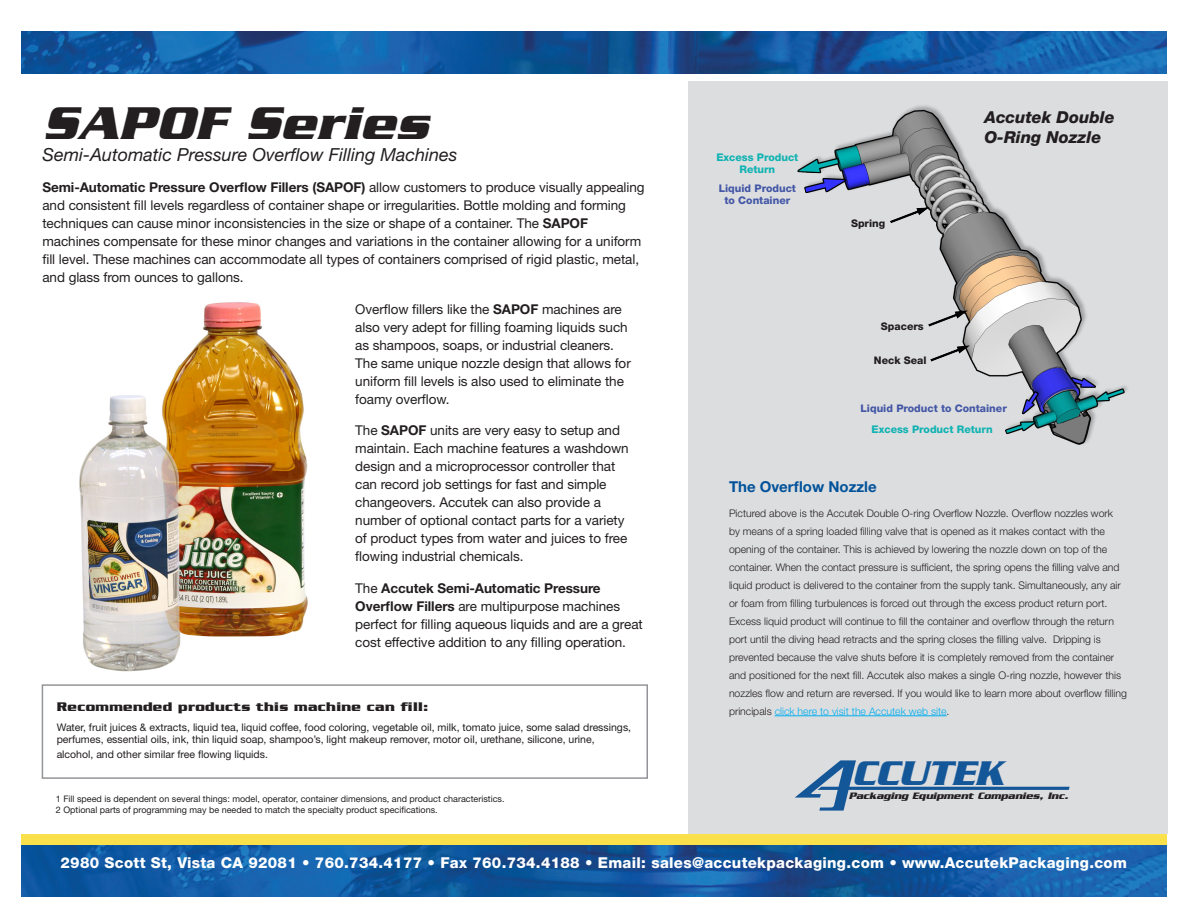
<style>
.page{position:relative;width:1188px;height:918px;background:#fff}
.page>*{position:absolute;margin:0;border:0;box-sizing:border-box;transform-origin:0 0}
.t1{font:italic 700 49.5px "Serpentine";letter-spacing:.01em;color:#231f20}
.t2{font:italic 700 37.05px "Serpentine";color:#145798}
.t3{font:italic 18px "Helvetica Neue";color:#231f20}
.t4{font:italic 800 16.5px/19.8px "Helvetica Neue";color:#221e1f}
.t5{font:800 15px "Helvetica Neue";letter-spacing:.02em;color:#fff}
.t6{font:700 15px "Helvetica Neue";color:#01529a}
.t7{font:13.5px/18px "Helvetica Neue";letter-spacing:-.005em;color:#221e1f}
.t8{font:700 13.5px "Serpentine";letter-spacing:.025em;color:#231f20}
.t9{font:300 10.5px/18px "Helvetica Neue";color:#221e1f}
.t10{font:10.5px/12.6px "Helvetica Neue";color:#221e1f}
.t11{font:800 10.5px/12.6px "Helvetica Neue";color:#4357a6;text-align:center}
.t12{font:800 10.5px/12.6px "Helvetica Neue";color:#10b3b2;text-align:center}
.t13{font:800 10.5px "Helvetica Neue";color:#221e1f}
.t14{font:italic 700 10.05px "Serpentine";color:#231f20}
.t15{font:9px "Helvetica Neue";color:#231f20}
.s1{font-weight:700}
.s2{color:#00aeef}
</style>
<div class="page">
<div style="left:688px;top:81px;width:480px;height:752px;background:#dcdddf"></div>
<div style="left:42px;top:684px;width:606px;height:95px;border:2px solid #939598"></div>
<img style="left:21px;top:32px;width:1146px;height:42px">
<img style="left:21px;top:844px;width:1146px;height:53px">
<div style="left:21px;top:834px;width:1146px;height:10px;background:#fae14c"></div>
<img style="left:79px;top:302px;width:229px;height:370px">
<img style="left:797px;top:105px;width:331px;height:340px">
<hr style="left:775px;top:716px;width:172px;height:1px;background:#00aeef">
<svg style="left:795px;top:760px;width:275px;height:51px"></svg>
<p class="t1" style="left:42px;top:94px;width:388px">SAPOF Series</p>
<p class="t3" style="left:42px;top:143px;width:417px">Semi-Automatic Pressure Overflow Filling Machines</p>
<p class="t7" style="left:42px;top:178px;width:604px"><span class="s1">Semi-Automatic Pressure Overflow Fillers (SAPOF)</span> allow customers to produce visually appealing and consistent fill levels regardless of container shape or irregularities. Bottle molding and forming techniques can cause minor inconsistencies in the size or shape of a container. The <span class="s1">SAPOF </span>machines compensate for these minor changes and variations in the container allowing for a uniform fill level. These machines can accommodate all types of containers comprised of rigid plastic, metal, and glass from ounces to gallons.</p>
<p class="t7" style="left:355px;top:300px;width:277px">Overflow fillers like the <span class="s1">SAPOF</span> machines are also very adept for filling foaming liquids such as shampoos, soaps, or industrial cleaners.<br>The same unique nozzle design that allows for uniform fill levels is also used to eliminate the foamy overflow.</p>
<p class="t7" style="left:355px;top:421px;width:275px">The <span class="s1">SAPOF</span> units are very easy to setup and maintain. Each machine features a washdown design and a microprocessor controller that can record job settings for fast and simple changeovers. Accutek can also provide a number of optional contact parts for a variety of product types from water and juices to free flowing industrial chemicals.</p>
<p class="t7" style="left:355px;top:579px;width:289px">The <span class="s1">Accutek Semi-Automatic Pressure Overflow Fillers</span> are multipurpose machines perfect for filling aqueous liquids and are a great cost effective addition to any filling operation.</p>
<h3 class="t8" style="left:57px;top:699px;width:373px">Recommended products this machine can fill:</h3>
<h3 class="t10" style="left:57px;top:721px;width:576px">Water, fruit juices &amp; extracts, liquid tea, liquid coffee, food coloring, vegetable oil, milk, tomato juice, some salad dressings, perfumes, essential oils, ink, thin liquid soap, shampoo’s, light makeup remover, motor oil, urethane, silicone, urine,</h3>
<h3 class="t10" style="left:57px;top:748px;width:213px">alcohol, and other similar free flowing liquids.</h3>
<p class="t15" style="left:56px;top:794px;width:450px">1 Fill speed is dependent on several things: model, operator, container dimensions, and product characteristics.</p>
<p class="t15" style="left:56px;top:805px;width:383px">2 Optional parts of programming may be needed to match the specialty product specifications.</p>
<p class="t12" style="left:716px;top:151px;width:83px">Excess Product<br>Return</p>
<p class="t11" style="left:719px;top:181px;width:79px">Liquid Product to Container</p>
<p class="t13" style="left:851px;top:217px;width:36px">Spring</p>
<p class="t13" style="left:881px;top:320px;width:44px">Spacers</p>
<p class="t13" style="left:874px;top:354px;width:54px">Neck Seal</p>
<p class="t4" style="left:984px;top:107px;width:132px">Accutek Double<br>O-Ring Nozzle</p>
<p class="t11" style="left:861px;top:402px;width:148px">Liquid Product to Container</p>
<p class="t12" style="left:872px;top:423px;width:122px">Excess Product Return</p>
<p class="t6" style="left:729px;top:477px;width:149px">The Overflow Nozzle</p>
<p class="t9" style="left:729px;top:504px;width:399px">Pictured above is the Accutek Double O-ring Overflow Nozzle. Overflow nozzles work<br>by means of a spring loaded filling valve that is opened as it makes contact with the opening of the container. This is achieved by lowering the nozzle down on top of the container. When the contact pressure is sufficient, the spring opens the filling valve and liquid product is delivered to the container from the supply tank. Simultaneously, any air or foam from filling turbulences is forced out through the excess product return port.<br>Excess liquid product will continue to fill the container and overflow through the return port until the diving head retracts and the spring closes the filling valve. Dripping is prevented because the valve shuts before it is completely removed from the container and positioned for the next fill. Accutek also makes a single O-ring nozzle, however this nozzles flow and return are reversed. If you would like to learn more about overflow filling principals <span class="s2">click here to visit the Accutek web site</span>.</p>
<p class="t2" style="left:852px;top:751px;width:153px">CCUTEK</p>
<p class="t14" style="left:849px;top:790px;width:221px">Packaging Equipment Companies, Inc.</p>
<p class="t5" style="left:61px;top:854px;width:1068px">2980 Scott St, Vista CA 92081 • 760.734.4177 • Fax 760.734.4188 • Email: sales@accutekpackaging.com • www.AccutekPackaging.com</p>
</div>
